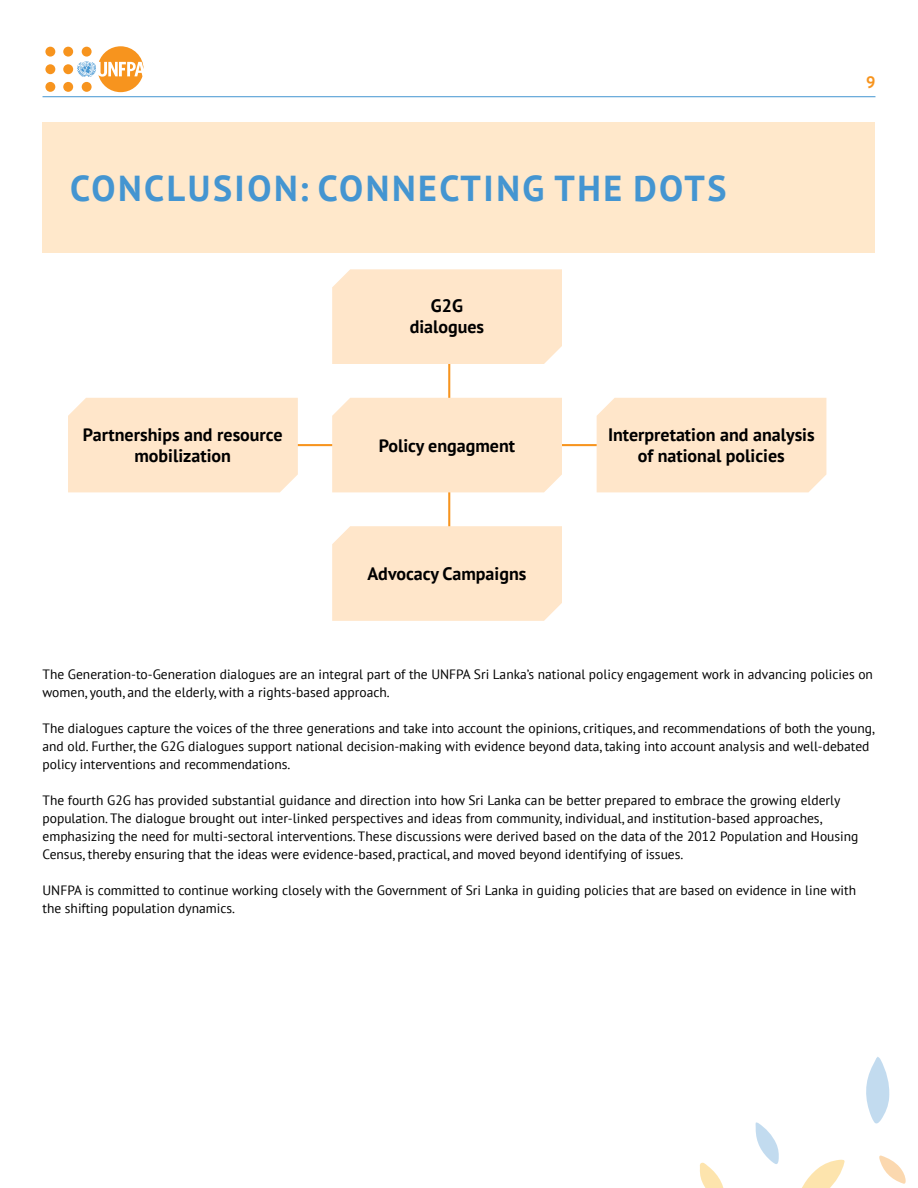
<style>
.page{position:relative;width:918px;height:1188px;background:#fff}
.page>*{position:absolute;margin:0;border:0;box-sizing:border-box;transform-origin:0 0}
.t1{font:700 36px "PT Sans";letter-spacing:.07em;color:#4495d1}
.t2{font:700 18px/21px "PT Sans";color:#000;text-align:center}
.t3{font:700 16.5px "PT Sans";color:#f7941e}
.t4{font:13.5px/18px "PT Sans";color:#000}
</style>
<div class="page">
<hr style="left:43px;top:96px;width:832px;height:1px;background:#4495d1">
<div style="left:63px;top:64px;width:10px;height:10px;background:#f7941e;border-radius:50%"></div>
<div style="left:63px;top:82px;width:10px;height:10px;background:#f7941e;border-radius:50%"></div>
<div style="left:63px;top:47px;width:10px;height:10px;background:#f7941e;border-radius:50%"></div>
<div style="left:45px;top:64px;width:10px;height:10px;background:#f7941e;border-radius:50%"></div>
<div style="left:45px;top:82px;width:10px;height:10px;background:#f7941e;border-radius:50%"></div>
<div style="left:45px;top:47px;width:10px;height:10px;background:#f7941e;border-radius:50%"></div>
<svg style="left:77px;top:46px;width:67px;height:46px"></svg>
<svg style="left:802px;top:1160px;width:43px;height:28px"></svg>
<svg style="left:699px;top:1162px;width:25px;height:26px"></svg>
<svg style="left:756px;top:1122px;width:23px;height:42px"></svg>
<svg style="left:879px;top:1155px;width:27px;height:29px"></svg>
<svg style="left:866px;top:1057px;width:24px;height:67px"></svg>
<div style="left:43px;top:122px;width:832px;height:131px;background:#ffe8cb"></div>
<hr style="left:448px;top:354px;width:2px;height:225px;background:#f7941e">
<hr style="left:290px;top:444px;width:314px;height:2px;background:#f7941e">
<div style="left:332px;top:269px;width:230px;height:95px;background:#ffe6ca"></div>
<div style="left:68px;top:398px;width:230px;height:94px;background:#ffe6ca"></div>
<div style="left:332px;top:398px;width:230px;height:94px;background:#ffe6ca"></div>
<div style="left:597px;top:398px;width:229px;height:94px;background:#ffe6ca"></div>
<div style="left:332px;top:526px;width:230px;height:95px;background:#ffe6ca"></div>
<h1 class="t1" style="left:70px;top:164px;width:658px">CONCLUSION: CONNECTING THE DOTS</h1>
<h2 class="t2" style="left:410px;top:295px;width:76px">G2G dialogues</h2>
<h2 class="t2" style="left:83px;top:424px;width:201px">Partnerships and resource mobilization</h2>
<h2 class="t2" style="left:379px;top:434px;width:138px">Policy engagment</h2>
<h2 class="t2" style="left:608px;top:424px;width:208px">Interpretation and analysis of national policies</h2>
<h2 class="t2" style="left:367px;top:563px;width:161px">Advocacy Campaigns</h2>
<p class="t3" style="left:866px;top:71px;width:11px">9</p>
<p class="t4" style="left:43px;top:664px;width:832px">The Generation-to-Generation dialogues are an integral part of the UNFPA Sri Lanka’s national policy engagement work in advancing policies on women, youth, and the elderly, with a rights-based approach.</p>
<p class="t4" style="left:43px;top:718px;width:834px">The dialogues capture the voices of the three generations and take into account the opinions, critiques, and recommendations of both the young, and old. Further, the G2G dialogues support national decision-making with evidence beyond data, taking into account analysis and well-debated policy interventions and recommendations.</p>
<p class="t4" style="left:43px;top:790px;width:817px">The fourth G2G has provided substantial guidance and direction into how Sri Lanka can be better prepared to embrace the growing elderly population. The dialogue brought out inter-linked perspectives and ideas from community, individual, and institution-based approaches, emphasizing the need for multi-sectoral interventions. These discussions were derived based on the data of the 2012 Population and Housing Census, thereby ensuring that the ideas were evidence-based, practical, and moved beyond identifying of issues.</p>
<p class="t4" style="left:43px;top:880px;width:815px">UNFPA is committed to continue working closely with the Government of Sri Lanka in guiding policies that are based on evidence in line with the shifting population dynamics.</p>
</div>
